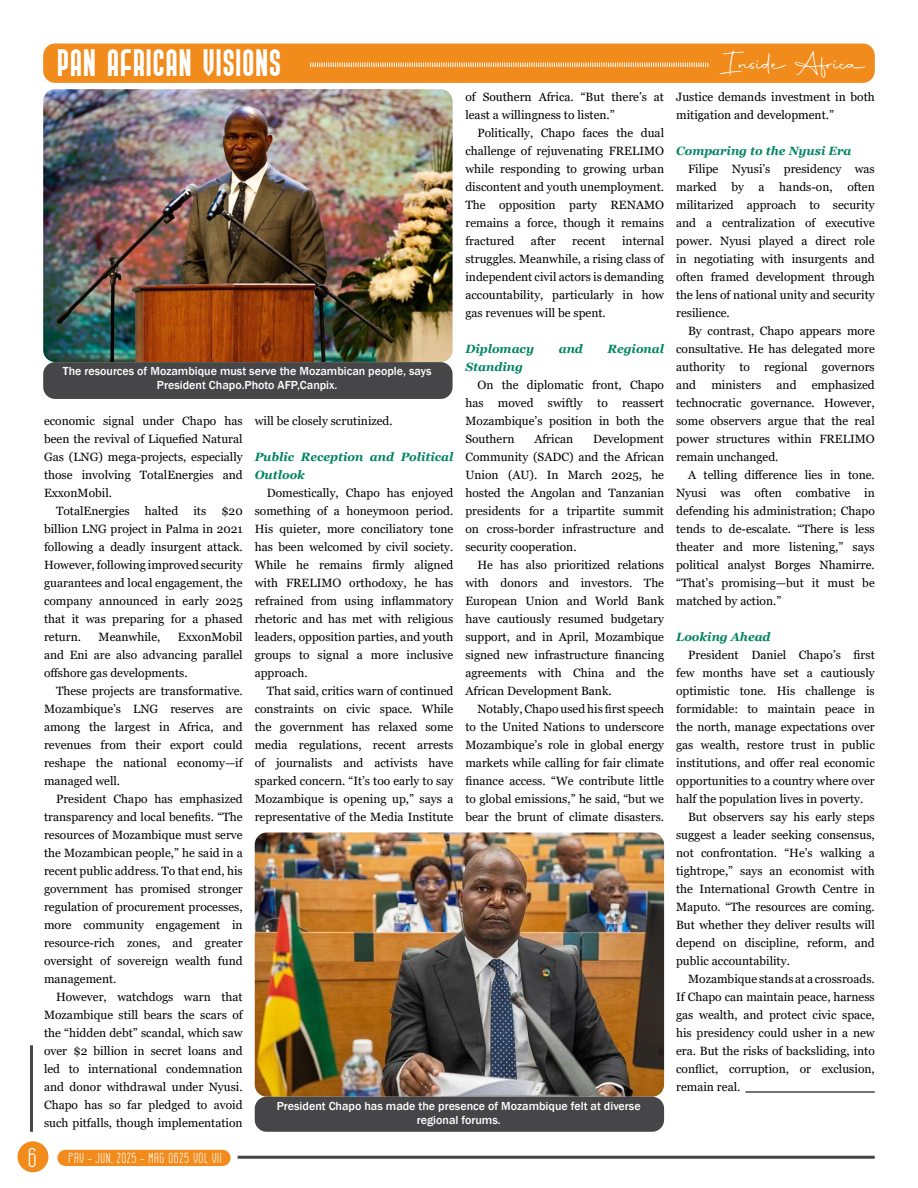
<style>
.page{position:relative;width:918px;height:1188px;background:#fff}
.page>*{position:absolute;margin:0;border:0;box-sizing:border-box;transform-origin:0 0}
.t1{font:28.5px "Prosa GT Demo";letter-spacing:.06em;color:#fff}
.t2{font:25.5px "Autography";color:#fff}
.t3{font:14.55px "GOGOIA";color:#fff}
.t4{font:12px/18px "Georgia";color:#000;text-align:justify}
.t5{font:500 12px/14.4px "Franklin Gothic";color:#fff;text-align:center}
.t6{font:italic 700 12px/18px "Georgia";color:#008463}
.s1{font-size:27px}
</style>
<div class="page">
<div style="left:43px;top:44px;width:832px;height:39px;background:#f18b1b;border-radius:12px"></div>
<svg style="left:310px;top:63px;width:398px;height:4px"></svg>
<hr style="left:238px;top:1156px;width:637px;height:3px;background:#464547">
<div style="left:18px;top:1141px;width:30px;height:31px;background:#f18b1b;border-radius:50%"></div>
<hr style="left:30px;top:1045px;width:3px;height:87px;background:#464547">
<div style="left:57px;top:1150px;width:174px;height:16px;background:#f18b1b;border-radius:8px"></div>
<img style="left:43px;top:89px;width:410px;height:273px">
<div style="left:43px;top:362px;width:410px;height:37px;background:#464547;border-radius:12px"></div>
<img style="left:255px;top:833px;width:409px;height:264px">
<div style="left:255px;top:1097px;width:409px;height:35px;background:#464547;border-radius:12px"></div>
<hr style="left:746px;top:1091px;width:129px;height:2px;background:#464547">
<h1 class="t1" style="left:58px;top:49px;width:225px">PAN AFRICAN VISIONs</h1>
<p class="t4" style="left:465px;top:88px;width:200px">of Southern Africa. “But there’s at least a willingness to listen.”</p>
<p class="t4" style="left:465px;top:124px;width:200px;text-indent:12px">Politically, Chapo faces the dual challenge of rejuvenating FRELIMO while responding to growing urban discontent and youth unemployment.<br>The opposition party RENAMO remains a force, though it remains fractured</p>
<p class="t4" style="left:465px;top:232px;width:200px;text-indent:157px">internal struggles. Meanwhile, a rising class of independent civil actors is demanding accountability, particularly in how gas revenues will be spent.</p>
<p class="t6" style="left:465px;top:340px;width:70px">Diplomacy</p>
<p class="t6" style="left:559px;top:340px;width:26px">and</p>
<p class="t6" style="left:608px;top:340px;width:58px">Regional</p>
<p class="t6" style="left:465px;top:358px;width:59px">Standing</p>
<p class="t4" style="left:465px;top:376px;width:200px;text-indent:12px">On the diplomatic front, Chapo has moved swiftly to reassert Mozambique’s position in both the Southern</p>
<p class="t4" style="left:531px;top:232px;width:26px">after</p>
<p class="t4" style="left:572px;top:232px;width:35px">recent</p>
<p class="t5" style="left:63px;top:364px;width:370px">The resources of Mozambique must serve the Mozambican people, says<br>President Chapo.Photo AFP,Canpix.</p>
<p class="t4" style="left:44px;top:412px;width:200px">economic signal under Chapo has</p>
<p class="t4" style="left:44px;top:430px;width:200px">been the revival of Liquefied Natural</p>
<p class="t4" style="left:44px;top:448px;width:200px">Gas (LNG) mega-projects, especially</p>
<p class="t4" style="left:44px;top:466px;width:200px">those involving TotalEnergies and</p>
<p class="t4" style="left:44px;top:484px;width:70px">ExxonMobil.</p>
<p class="t4" style="left:56px;top:502px;width:75px">TotalEnergies</p>
<p class="t4" style="left:145px;top:502px;width:35px">halted</p>
<p class="t4" style="left:193px;top:502px;width:14px">its</p>
<p class="t4" style="left:255px;top:412px;width:140px">will be closely scrutinized.</p>
<p class="t6" style="left:255px;top:448px;width:200px">Public Reception and Political<br>Outlook</p>
<p class="t4" style="left:255px;top:484px;width:200px;text-indent:12px">Domestically, Chapo has enjoyed something of a honeymoon period.<br>His quieter, more conciliatory tone has been welcomed by civil society.<br>While he remains firmly aligned with FRELIMO orthodoxy, he has refrained from using inflammatory rhetoric and has met with religious leaders, opposition parties, and youth groups to signal a more inclusive approach.</p>
<p class="t4" style="left:255px;top:682px;width:200px;text-indent:12px">That said, critics warn of continued constraints on civic space. While the government has relaxed some media regulations, recent arrests of journalists and activists have sparked concern. “It’s too early to say Mozambique is opening up,” says a representative of the Media Institute</p>
<p class="t4" style="left:465px;top:430px;width:200px;text-indent:128px">Development Community (SADC) and the African Union (AU). In March 2025, he hosted the Angolan and Tanzanian presidents for a tripartite summit on cross-border infrastructure and security cooperation.</p>
<p class="t4" style="left:465px;top:556px;width:200px;text-indent:12px">He has also prioritized relations with donors and investors. The European Union and World Bank have cautiously resumed budgetary support, and in April, Mozambique signed new infrastructure financing agreements with China and the African Development Bank.</p>
<p class="t4" style="left:465px;top:700px;width:200px;text-indent:12px">Notably, Chapo used his first speech to the United Nations to underscore Mozambique’s role in global energy markets while calling for fair climate finance access. “We contribute little to global emissions,” he said, “but we bear the brunt of climate disasters.</p>
<p class="t4" style="left:534px;top:430px;width:40px">African</p>
<p class="t4" style="left:44px;top:502px;width:200px;text-indent:177px">$20 billion LNG project in Palma in 2021 following a deadly insurgent attack.<br>However, following improved security guarantees and local engagement, the company announced in early 2025 that it was preparing for a phased return.</p>
<p class="t4" style="left:44px;top:628px;width:200px;text-indent:134px">ExxonMobil and Eni are also advancing parallel offshore gas developments.</p>
<p class="t4" style="left:44px;top:682px;width:200px;text-indent:12px">These projects are transformative.<br>Mozambique’s LNG reserves are among the largest in Africa, and revenues from their export could reshape the national economy—if managed well.</p>
<p class="t4" style="left:44px;top:790px;width:200px;text-indent:12px">President Chapo has emphasized transparency and local benefits. “The resources of Mozambique must serve the Mozambican people,” he said in a recent public address. To that end, his government has promised stronger regulation of procurement processes, more community engagement in resource-rich zones, and greater oversight of sovereign wealth fund management.</p>
<p class="t4" style="left:44px;top:988px;width:200px;text-indent:12px">However, watchdogs warn that Mozambique still bears the scars of the “hidden debt” scandal, which saw over $2 billion in secret loans and led to international condemnation and donor withdrawal under Nyusi.<br>Chapo has so far pledged to avoid such pitfalls, though implementation</p>
<p class="t4" style="left:99px;top:628px;width:63px">Meanwhile,</p>
<p class="t5" style="left:277px;top:1099px;width:365px">President Chapo has made the presence of Mozambique felt at diverse regional forums.</p>
<p class="t3" style="left:27px;top:1150px;width:196px"><span class="s1">6</span> PAV - JUN. 2025 - MAG 0625 Vol VII</p>
<h2 class="t2" style="left:723px;top:46px;width:146px">Inside Africa</h2>
<p class="t4" style="left:676px;top:88px;width:200px">Justice demands investment in both mitigation and development.”</p>
<p class="t6" style="left:676px;top:142px;width:177px">Comparing to the Nyusi Era</p>
<p class="t4" style="left:676px;top:160px;width:200px;text-indent:12px">Filipe Nyusi’s presidency was marked by a hands-on, often militarized approach to security and a centralization of executive power. Nyusi played a direct role in negotiating with insurgents and often framed development through the lens of national unity and security resilience.</p>
<p class="t4" style="left:676px;top:322px;width:200px;text-indent:12px">By contrast, Chapo appears more consultative. He has delegated more authority to regional governors and</p>
<p class="t4" style="left:676px;top:376px;width:200px;text-indent:136px">emphasized technocratic governance. However, some observers argue that the real power structures within FRELIMO remain unchanged.</p>
<p class="t4" style="left:676px;top:466px;width:200px;text-indent:12px">A telling difference lies in tone.<br>Nyusi was often combative in defending his administration; Chapo tends to de-escalate. “There is less theater and more listening,” says political analyst Borges Nhamirre. “That’s promising—but it must be matched by action.”</p>
<p class="t6" style="left:676px;top:628px;width:96px">Looking Ahead</p>
<p class="t4" style="left:688px;top:646px;width:188px">President Daniel Chapo’s first</p>
<p class="t4" style="left:676px;top:664px;width:200px">few months have set a cautiously</p>
<p class="t4" style="left:676px;top:682px;width:200px">optimistic tone. His challenge is</p>
<p class="t4" style="left:676px;top:700px;width:200px">formidable: to maintain peace in</p>
<p class="t4" style="left:676px;top:718px;width:200px">the north, manage expectations over</p>
<p class="t4" style="left:676px;top:736px;width:200px">gas wealth, restore trust in public</p>
<p class="t4" style="left:676px;top:754px;width:200px">institutions, and offer real economic</p>
<p class="t4" style="left:676px;top:772px;width:200px">opportunities to a country where over</p>
<p class="t4" style="left:676px;top:790px;width:189px">half the population lives in poverty.</p>
<p class="t4" style="left:688px;top:808px;width:188px">But observers say his early steps</p>
<p class="t4" style="left:676px;top:826px;width:200px">suggest a leader seeking consensus,</p>
<p class="t4" style="left:676px;top:844px;width:200px">not confrontation. “He’s walking a</p>
<p class="t4" style="left:676px;top:862px;width:200px">tightrope,” says an economist with</p>
<p class="t4" style="left:676px;top:880px;width:200px">the International Growth Centre in</p>
<p class="t4" style="left:676px;top:898px;width:200px">Maputo. “The resources are coming.</p>
<p class="t4" style="left:676px;top:916px;width:200px">But whether they deliver results will</p>
<p class="t4" style="left:676px;top:934px;width:200px">depend on discipline, reform, and</p>
<p class="t4" style="left:676px;top:952px;width:115px">public accountability.</p>
<p class="t4" style="left:688px;top:970px;width:188px">Mozambique stands at a crossroads.</p>
<p class="t4" style="left:676px;top:988px;width:200px">If Chapo can maintain peace, harness</p>
<p class="t4" style="left:676px;top:1006px;width:200px">gas wealth, and protect civic space,</p>
<p class="t4" style="left:676px;top:1024px;width:200px">his presidency could usher in a new</p>
<p class="t4" style="left:676px;top:1042px;width:200px">era. But the risks of backsliding, into</p>
<p class="t4" style="left:676px;top:1060px;width:200px">conflict, corruption, or exclusion,</p>
<p class="t4" style="left:676px;top:1078px;width:66px">remain real.</p>
<p class="t4" style="left:711px;top:376px;width:51px">ministers</p>
<p class="t4" style="left:777px;top:376px;width:22px">and</p>
</div>
